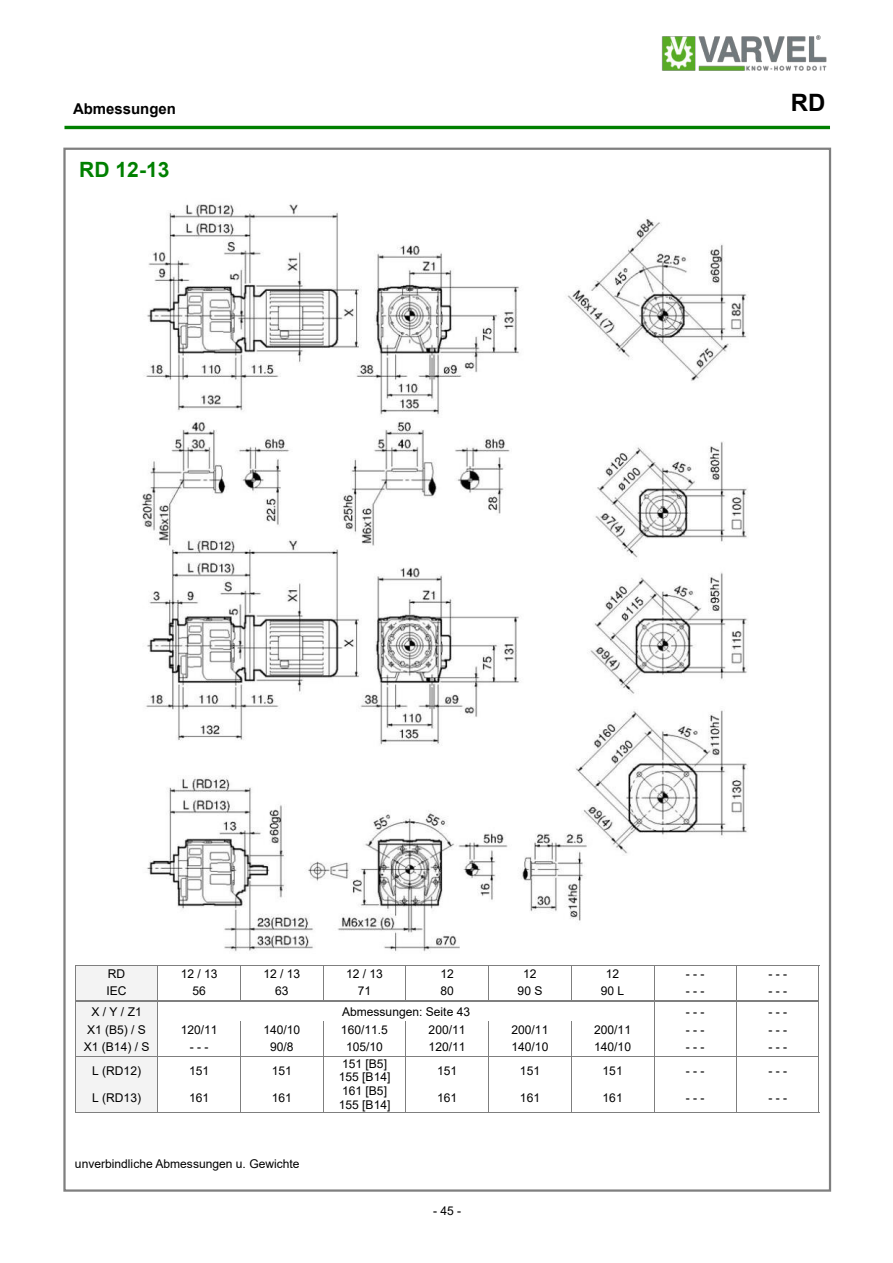
<style>
.page{position:relative;width:893px;height:1263px;background:#fff}
.page>*{position:absolute;margin:0;border:0;box-sizing:border-box;transform-origin:0 0}
.t1{font:700 24px "Arial";color:#000}
.t2{font:700 21px "Arial";color:#008000}
.t3{font:700 15px "Arial";color:#000}
.t4{font:12px/13.6px "Arial";color:#000}
</style>
<div class="page">
<img style="left:661px;top:35px;width:166px;height:36px">
<hr style="left:64px;top:126px;width:766px;height:3px;background:#008000">
<div style="left:75px;top:965px;width:83px;height:17px;background:#f3f3f3"></div>
<div style="left:75px;top:982px;width:83px;height:19px;background:#f3f3f3"></div>
<div style="left:75px;top:1001px;width:83px;height:20px;background:#f3f3f3"></div>
<div style="left:75px;top:1021px;width:83px;height:17px;background:#f3f3f3"></div>
<div style="left:75px;top:1038px;width:83px;height:18px;background:#f3f3f3"></div>
<div style="left:75px;top:1056px;width:83px;height:28px;background:#f3f3f3"></div>
<div style="left:75px;top:1084px;width:83px;height:28px;background:#f3f3f3"></div>
<hr style="left:75px;top:965px;width:1px;height:147px;background:#7f7f7f">
<hr style="left:157px;top:966px;width:1px;height:146px;background:#7f7f7f">
<hr style="left:240px;top:966px;width:1px;height:34px;background:#7f7f7f">
<hr style="left:323px;top:966px;width:1px;height:34px;background:#7f7f7f">
<hr style="left:405px;top:966px;width:1px;height:34px;background:#7f7f7f">
<hr style="left:488px;top:966px;width:1px;height:34px;background:#7f7f7f">
<hr style="left:571px;top:966px;width:1px;height:34px;background:#7f7f7f">
<hr style="left:653px;top:966px;width:1px;height:146px;background:#7f7f7f">
<hr style="left:736px;top:966px;width:1px;height:146px;background:#7f7f7f">
<hr style="left:818px;top:965px;width:1px;height:147px;background:#7f7f7f">
<hr style="left:240px;top:1021px;width:1px;height:91px;background:#7f7f7f">
<hr style="left:323px;top:1021px;width:1px;height:91px;background:#7f7f7f">
<hr style="left:405px;top:1021px;width:1px;height:91px;background:#7f7f7f">
<hr style="left:488px;top:1021px;width:1px;height:91px;background:#7f7f7f">
<hr style="left:571px;top:1021px;width:1px;height:91px;background:#7f7f7f">
<hr style="left:75px;top:965px;width:83px;height:1px;background:#7f7f7f">
<hr style="left:158px;top:965px;width:661px;height:1px;background:#7f7f7f">
<hr style="left:76px;top:1000px;width:742px;height:2px;background:#7f7f7f">
<hr style="left:76px;top:1056px;width:742px;height:1px;background:#7f7f7f">
<hr style="left:75px;top:1112px;width:83px;height:1px;background:#7f7f7f">
<hr style="left:158px;top:1112px;width:661px;height:1px;background:#7f7f7f">
<img style="left:141px;top:204px;width:607px;height:748px">
<p class="t3" style="left:73px;top:103px;width:104px">Abmessungen</p>
<h1 class="t1" style="left:791px;top:94px;width:36px">RD</h1>
<h2 class="t2" style="left:79px;top:162px;width:92px">RD 12-13</h2>
<p class="t4" style="left:108px;top:968px;width:19px">RD</p>
<p class="t4" style="left:181px;top:968px;width:38px">12 / 13</p>
<p class="t4" style="left:263px;top:968px;width:38px">12 / 13</p>
<p class="t4" style="left:346px;top:968px;width:38px">12 / 13</p>
<p class="t4" style="left:440px;top:968px;width:15px">12</p>
<p class="t4" style="left:523px;top:968px;width:15px">12</p>
<p class="t4" style="left:606px;top:968px;width:15px">12</p>
<p class="t4" style="left:686px;top:968px;width:20px">---</p>
<p class="t4" style="left:768px;top:968px;width:20px">---</p>
<p class="t4" style="left:107px;top:985px;width:22px">IEC</p>
<p class="t4" style="left:192px;top:985px;width:15px">56</p>
<p class="t4" style="left:275px;top:985px;width:15px">63</p>
<p class="t4" style="left:358px;top:985px;width:15px">71</p>
<p class="t4" style="left:440px;top:985px;width:15px">80</p>
<p class="t4" style="left:518px;top:985px;width:26px">90 S</p>
<p class="t4" style="left:601px;top:985px;width:25px">90 L</p>
<p class="t4" style="left:686px;top:985px;width:20px">---</p>
<p class="t4" style="left:768px;top:985px;width:20px">---</p>
<p class="t4" style="left:91px;top:1006px;width:52px">X/Y/Z1</p>
<p class="t4" style="left:342px;top:1006px;width:130px">Abmessungen: Seite 43</p>
<p class="t4" style="left:686px;top:1006px;width:20px">---</p>
<p class="t4" style="left:768px;top:1006px;width:20px">---</p>
<p class="t4" style="left:87px;top:1024px;width:60px">X1 (B5) / S</p>
<p class="t4" style="left:181px;top:1024px;width:38px">120/11</p>
<p class="t4" style="left:263px;top:1024px;width:38px">140/10</p>
<p class="t4" style="left:341px;top:1024px;width:48px">160/11.5</p>
<p class="t4" style="left:429px;top:1024px;width:38px">200/11</p>
<p class="t4" style="left:511px;top:1024px;width:38px">200/11</p>
<p class="t4" style="left:594px;top:1024px;width:38px">200/11</p>
<p class="t4" style="left:686px;top:1024px;width:20px">---</p>
<p class="t4" style="left:768px;top:1024px;width:20px">---</p>
<p class="t4" style="left:84px;top:1041px;width:67px">X1 (B14) / S</p>
<p class="t4" style="left:190px;top:1041px;width:20px">---</p>
<p class="t4" style="left:270px;top:1041px;width:25px">90/8</p>
<p class="t4" style="left:346px;top:1041px;width:38px">105/10</p>
<p class="t4" style="left:429px;top:1041px;width:38px">120/11</p>
<p class="t4" style="left:511px;top:1041px;width:38px">140/10</p>
<p class="t4" style="left:594px;top:1041px;width:38px">140/10</p>
<p class="t4" style="left:686px;top:1041px;width:20px">---</p>
<p class="t4" style="left:768px;top:1041px;width:20px">---</p>
<p class="t4" style="left:92px;top:1065px;width:50px">L (RD12)</p>
<p class="t4" style="left:189px;top:1065px;width:22px">151</p>
<p class="t4" style="left:272px;top:1065px;width:22px">151</p>
<p class="t4" style="left:339px;top:1058px;width:53px">151 [B5]<br>155 [B14]</p>
<p class="t4" style="left:437px;top:1065px;width:22px">151</p>
<p class="t4" style="left:520px;top:1065px;width:22px">151</p>
<p class="t4" style="left:602px;top:1065px;width:22px">151</p>
<p class="t4" style="left:686px;top:1065px;width:20px">---</p>
<p class="t4" style="left:768px;top:1065px;width:20px">---</p>
<p class="t4" style="left:92px;top:1092px;width:50px">L (RD13)</p>
<p class="t4" style="left:189px;top:1092px;width:22px">161</p>
<p class="t4" style="left:272px;top:1092px;width:22px">161</p>
<p class="t4" style="left:339px;top:1085px;width:53px">161 [B5]<br>155 [B14]</p>
<p class="t4" style="left:437px;top:1092px;width:22px">161</p>
<p class="t4" style="left:520px;top:1092px;width:22px">161</p>
<p class="t4" style="left:602px;top:1092px;width:22px">161</p>
<p class="t4" style="left:686px;top:1092px;width:20px">---</p>
<p class="t4" style="left:768px;top:1092px;width:20px">---</p>
<p class="t4" style="left:75px;top:1158px;width:226px">unverbindliche Abmessungen u. Gewichte</p>
<p class="t4" style="left:433px;top:1204px;width:30px">-45-</p>
</div>
